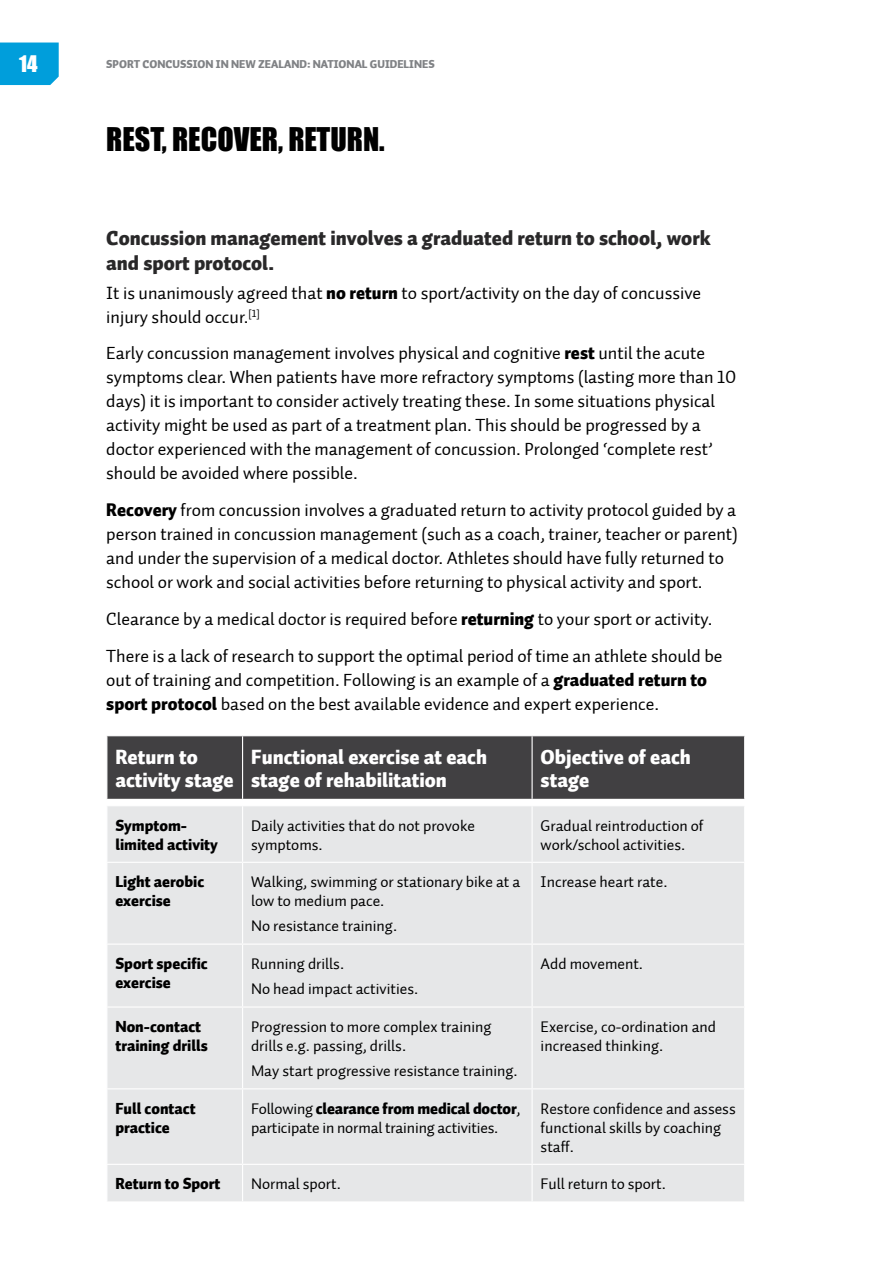
<style>
.page{position:relative;width:893px;height:1263px;background:#fff}
.page>*{position:absolute;margin:0;border:0;box-sizing:border-box;transform-origin:0 0}
.t1{font:30px "Impact";color:#000}
.t2{font:21px "Impact";color:#fff}
.t3{font:20.25px/22.5px "Auto 1 Black LF";color:#fff}
.t4{font:20.25px/25.5px "Auto 1 Black LF";color:#292829}
.t5{font:18px/24px "Auto 1 Regular LF";color:#000}
.t6{font:15.75px/18.9px "Auto 1 Regular LF";color:#000}
.t7{font:15.75px/18.9px "Auto 1 Black LF";color:#000}
.t8{font:11.25px "Auto 1 Black LF";color:#808285}
.s1{font-family:"Auto 1 Black LF"}
.s2{font-family:"Auto 1 Regular LF"}
</style>
<div class="page">
<div style="left:107px;top:806px;width:637px;height:395px;background:#e6e7e8"></div>
<div style="left:107px;top:736px;width:637px;height:63px;background:#414042"></div>
<hr style="left:242px;top:806px;width:1px;height:56px;background:#fff">
<hr style="left:531px;top:806px;width:2px;height:56px;background:#fff">
<hr style="left:106px;top:862px;width:137px;height:1px;background:#fff">
<hr style="left:243px;top:862px;width:289px;height:1px;background:#fff">
<hr style="left:242px;top:863px;width:1px;height:80px;background:#fff">
<hr style="left:532px;top:862px;width:213px;height:1px;background:#fff">
<hr style="left:531px;top:863px;width:2px;height:80px;background:#fff">
<hr style="left:106px;top:943px;width:137px;height:2px;background:#fff">
<hr style="left:243px;top:943px;width:289px;height:2px;background:#fff">
<hr style="left:242px;top:945px;width:1px;height:61px;background:#fff">
<hr style="left:532px;top:943px;width:213px;height:2px;background:#fff">
<hr style="left:531px;top:945px;width:2px;height:61px;background:#fff">
<hr style="left:106px;top:1006px;width:137px;height:1px;background:#fff">
<hr style="left:243px;top:1006px;width:289px;height:1px;background:#fff">
<hr style="left:242px;top:1007px;width:1px;height:81px;background:#fff">
<hr style="left:532px;top:1006px;width:213px;height:1px;background:#fff">
<hr style="left:531px;top:1007px;width:2px;height:81px;background:#fff">
<hr style="left:106px;top:1088px;width:137px;height:1px;background:#fff">
<hr style="left:243px;top:1088px;width:289px;height:1px;background:#fff">
<hr style="left:242px;top:1089px;width:1px;height:75px;background:#fff">
<hr style="left:532px;top:1088px;width:213px;height:1px;background:#fff">
<hr style="left:531px;top:1089px;width:2px;height:75px;background:#fff">
<hr style="left:106px;top:1164px;width:137px;height:1px;background:#fff">
<hr style="left:243px;top:1164px;width:289px;height:1px;background:#fff">
<hr style="left:242px;top:1165px;width:1px;height:36px;background:#fff">
<hr style="left:532px;top:1164px;width:213px;height:1px;background:#fff">
<hr style="left:531px;top:1165px;width:2px;height:36px;background:#fff">
<div style="left:0;top:43px;width:59px;height:42px;background:#009edb"></div>
<p class="t2" style="left:19px;top:47px;width:20px">14</p>
<p class="t8" style="left:106px;top:57px;width:330px">SPORT CONCUSSION IN NEW ZEALAND: NATIONAL GUIDELINES</p>
<h1 class="t1" style="left:106px;top:116px;width:280px">REST, RECOVER, RETURN.</h1>
<p class="t4" style="left:106px;top:226px;width:606px">Concussion management involves a graduated return to school, work and sport protocol.</p>
<p class="t5" style="left:106px;top:281px;width:596px">It is unanimously agreed that <span class="s1">no return</span> to sport/activity on the day of concussive injury should occur.<sup>[1]</sup></p>
<p class="t5" style="left:106px;top:342px;width:632px">Early concussion management involves physical and cognitive <span class="s1">rest</span> until the acute symptoms clear. When patients have more refractory symptoms (lasting more than 10 days) it is important to consider actively treating these. In some situations physical activity might be used as part of a treatment plan. This should be progressed by a doctor experienced with the management of concussion. Prolonged ‘complete rest’ should be avoided where possible.</p>
<p class="t5" style="left:106px;top:498px;width:633px"><span class="s1">Recovery</span> from concussion involves a graduated return to activity protocol guided by a person trained in concussion management (such as a coach, trainer, teacher or parent) and under the supervision of a medical doctor. Athletes should have fully returned to school or work and social activities before returning to physical activity and sport.</p>
<p class="t5" style="left:106px;top:601px;width:618px;line-height:36.8px">Clearance by a medical doctor is required before <span class="s1">returning</span> to your sport or activity.<br>There is a lack of research to support the optimal period of time an athlete should be</p>
<p class="t5" style="left:106px;top:668px;width:602px">out of training and competition. Following is an example of a <span class="s1">graduated return to sport protocol</span> based on the best available evidence and expert experience.</p>
<p class="t3" style="left:115px;top:747px;width:120px">Return to activity stage</p>
<p class="t3" style="left:251px;top:747px;width:237px">Functional exercise at each stage of rehabilitation</p>
<p class="t3" style="left:541px;top:747px;width:152px">Objective of each stage</p>
<p class="t7" style="left:115px;top:816px;width:104px">Symptom&shy;limited activity</p>
<p class="t6" style="left:251px;top:816px;width:225px">Daily activities that do not provoke symptoms.</p>
<p class="t6" style="left:541px;top:816px;width:164px">Gradual reintroduction of work/school activities.</p>
<p class="t7" style="left:115px;top:873px;width:90px">Light aerobic exercise</p>
<p class="t6" style="left:251px;top:873px;width:271px">Walking, swimming or stationary bike at a low to medium pace.</p>
<p class="t6" style="left:251px;top:917px;width:148px">No resistance training.</p>
<p class="t6" style="left:541px;top:873px;width:128px">Increase heart rate.</p>
<p class="t7" style="left:115px;top:955px;width:94px">Sport specific exercise</p>
<p class="t6" style="left:251px;top:951px;width:169px;line-height:25.3px">Running drills.<br>No head impact activities.</p>
<p class="t6" style="left:541px;top:954px;width:104px">Add movement.</p>
<p class="t7" style="left:115px;top:1018px;width:94px">Non-contact training drills</p>
<p class="t6" style="left:251px;top:1017px;width:242px">Progression to more complex training drills e.g. passing, drills.</p>
<p class="t6" style="left:251px;top:1061px;width:268px">May start progressive resistance training.</p>
<p class="t6" style="left:541px;top:1017px;width:177px">Exercise, co-ordination and increased thinking.</p>
<p class="t7" style="left:115px;top:1099px;width:82px">Full contact practice</p>
<p class="t7" style="left:251px;top:1099px;width:271px"><span class="s2">Following</span> clearance from medical doctor<span class="s2">,</span></p>
<p class="t6" style="left:251px;top:1118px;width:249px">participate in normal training activities.</p>
<p class="t6" style="left:541px;top:1099px;width:197px">Restore confidence and assess functional skills by coaching staff.</p>
<p class="t7" style="left:115px;top:1175px;width:107px">Return to Sport</p>
<p class="t6" style="left:251px;top:1175px;width:91px">Normal sport.</p>
<p class="t6" style="left:541px;top:1175px;width:127px">Full return to sport.</p>
</div>
